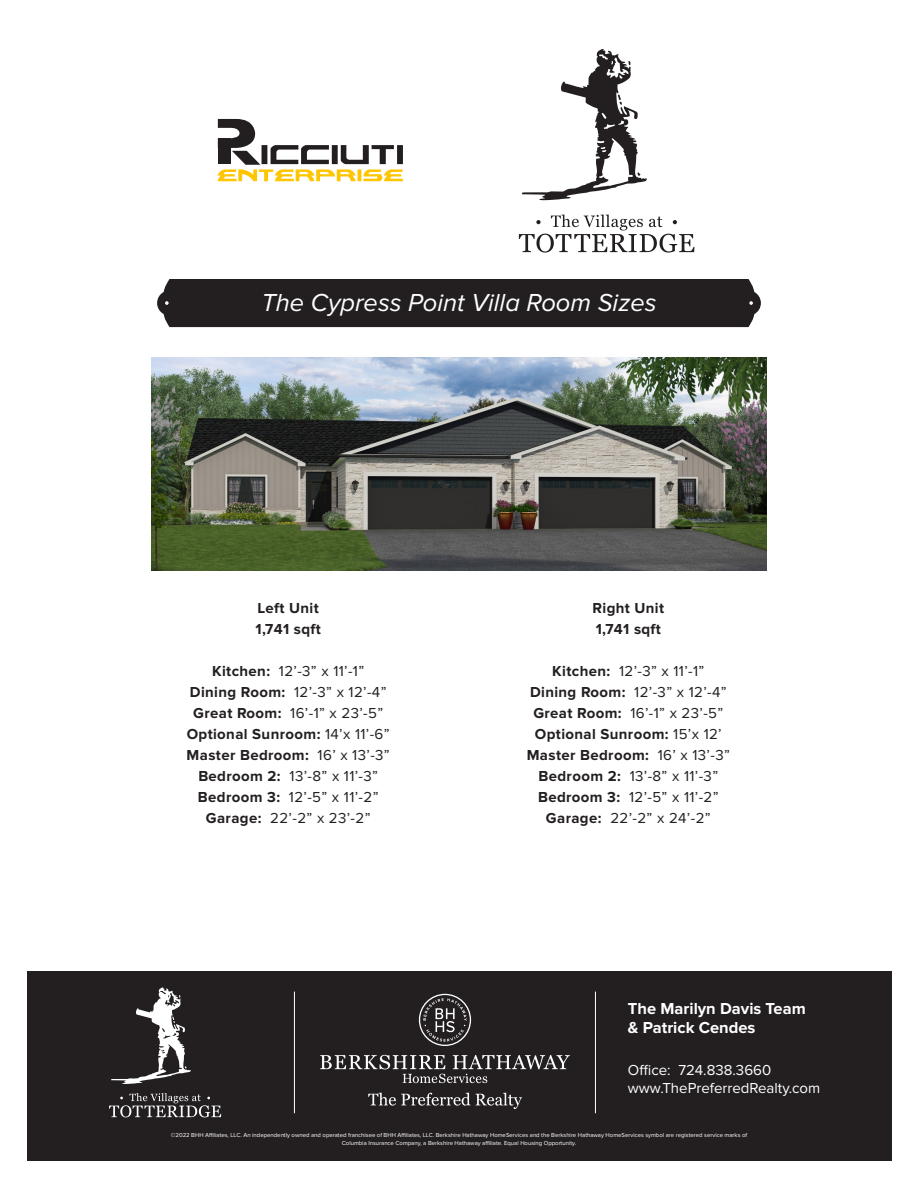
<style>
.page{position:relative;width:918px;height:1188px;background:#fff}
.page>*{position:absolute;margin:0;border:0;box-sizing:border-box;transform-origin:0 0}
.t1{font:italic 25.5px "Proxima Nova";color:#fff}
.t2{font:700 16.5px/19.8px "Proxima Nova";color:#fff}
.t3{font:15px "Proxima Nova";letter-spacing:.025em;color:#231f20}
.t4{font:700 15px "Proxima Nova";letter-spacing:.025em;color:#231f20}
.t5{font:15px "Proxima Nova";color:#fff}
.t6{font:6px "Proxima Nova";color:#fff}
.s1{font-weight:700}
.s2{font-weight:400}
</style>
<div class="page">
<div style="left:27px;top:971px;width:865px;height:190px;background:#231f20"></div>
<hr style="left:595px;top:992px;width:1px;height:121px;background:#fff">
<svg style="left:419px;top:994px;width:52px;height:52px"></svg>
<svg style="left:320px;top:1055px;width:250px;height:28px"></svg>
<svg style="left:368px;top:1093px;width:102px;height:13px"></svg>
<svg style="left:476px;top:1093px;width:46px;height:16px"></svg>
<hr style="left:294px;top:992px;width:1px;height:121px;background:#fff">
<svg style="left:111px;top:987px;width:80px;height:97px"></svg>
<svg style="left:109px;top:1093px;width:112px;height:24px"></svg>
<svg style="left:522px;top:49px;width:125px;height:151px"></svg>
<svg style="left:519px;top:215px;width:175px;height:38px"></svg>
<div style="left:157px;top:279px;width:604px;height:48px;background:#231f20"></div>
<svg style="left:218px;top:119px;width:185px;height:62px"></svg>
<img style="left:152px;top:357px;width:614px;height:214px">
<p class="t1" style="left:261px;top:289px;width:397px">The Cypress Point Villa Room Sizes</p>
<p class="t4" style="left:258px;top:599px;width:63px">Left Unit</p>
<p class="t4" style="left:256px;top:620px;width:67px">1,741 sqft</p>
<p class="t3" style="left:212px;top:662px;width:154px"><span class="s1">Kitchen:</span> 12’-3” x 11’-1”</p>
<p class="t3" style="left:190px;top:683px;width:198px"><span class="s1">Dining Room:</span> 12’-3” x 12’-4”</p>
<p class="t3" style="left:193px;top:704px;width:192px"><span class="s1">Great Room:</span> 16’-1” x 23’-5”</p>
<p class="t4" style="left:187px;top:725px;width:204px">Optional Sunroom: <span class="s2">14’x 11’-6”</span></p>
<p class="t4" style="left:187px;top:746px;width:205px">Master Bedroom: <span class="s2">16’ x 13’-3”</span></p>
<p class="t3" style="left:198px;top:767px;width:181px"><span class="s1">Bedroom 2:</span> 13’-8” x 11’-3”</p>
<p class="t3" style="left:198px;top:788px;width:182px"><span class="s1">Bedroom 3:</span> 12’-5” x 11’-2”</p>
<p class="t3" style="left:206px;top:809px;width:166px"><span class="s1">Garage:</span> 22’-2” x 23’-2”</p>
<p class="t4" style="left:592px;top:599px;width:73px">Right Unit</p>
<p class="t4" style="left:596px;top:620px;width:67px">1,741 sqft</p>
<p class="t3" style="left:552px;top:662px;width:154px"><span class="s1">Kitchen:</span> 12’-3” x 11’-1”</p>
<p class="t3" style="left:530px;top:683px;width:198px"><span class="s1">Dining Room:</span> 12’-3” x 12’-4”</p>
<p class="t3" style="left:533px;top:704px;width:192px"><span class="s1">Great Room:</span> 16’-1” x 23’-5”</p>
<p class="t4" style="left:535px;top:725px;width:188px">Optional Sunroom: <span class="s2">15’x 12’</span></p>
<p class="t4" style="left:527px;top:746px;width:205px">Master Bedroom: <span class="s2">16’ x 13’-3”</span></p>
<p class="t3" style="left:538px;top:767px;width:181px"><span class="s1">Bedroom 2:</span> 13’-8” x 11’-3”</p>
<p class="t3" style="left:538px;top:788px;width:182px"><span class="s1">Bedroom 3:</span> 12’-5” x 11’-2”</p>
<p class="t3" style="left:546px;top:809px;width:166px"><span class="s1">Garage:</span> 22’-2” x 24’-2”</p>
<p class="t2" style="left:628px;top:999px;width:179px">The Marilyn Davis Team &amp; Patrick Cendes</p>
<p class="t5" style="left:628px;top:1061px;width:145px">Office: 724.838.3660</p>
<p class="t5" style="left:628px;top:1079px;width:194px">www.ThePreferredRealty.com</p>
<p class="t6" style="left:171px;top:1132px;width:578px">©2022 BHH Affiliates, LLC. An independently owned and operated franchisee of BHH Affiliates, LLC. Berkshire Hathaway HomeServices and the Berkshire Hathaway HomeServices symbol are registered service marks of</p>
<p class="t6" style="left:342px;top:1139px;width:236px">Columbia Insurance Company, a Berkshire Hathaway affiliate. Equal Housing Opportunity.</p>
</div>
